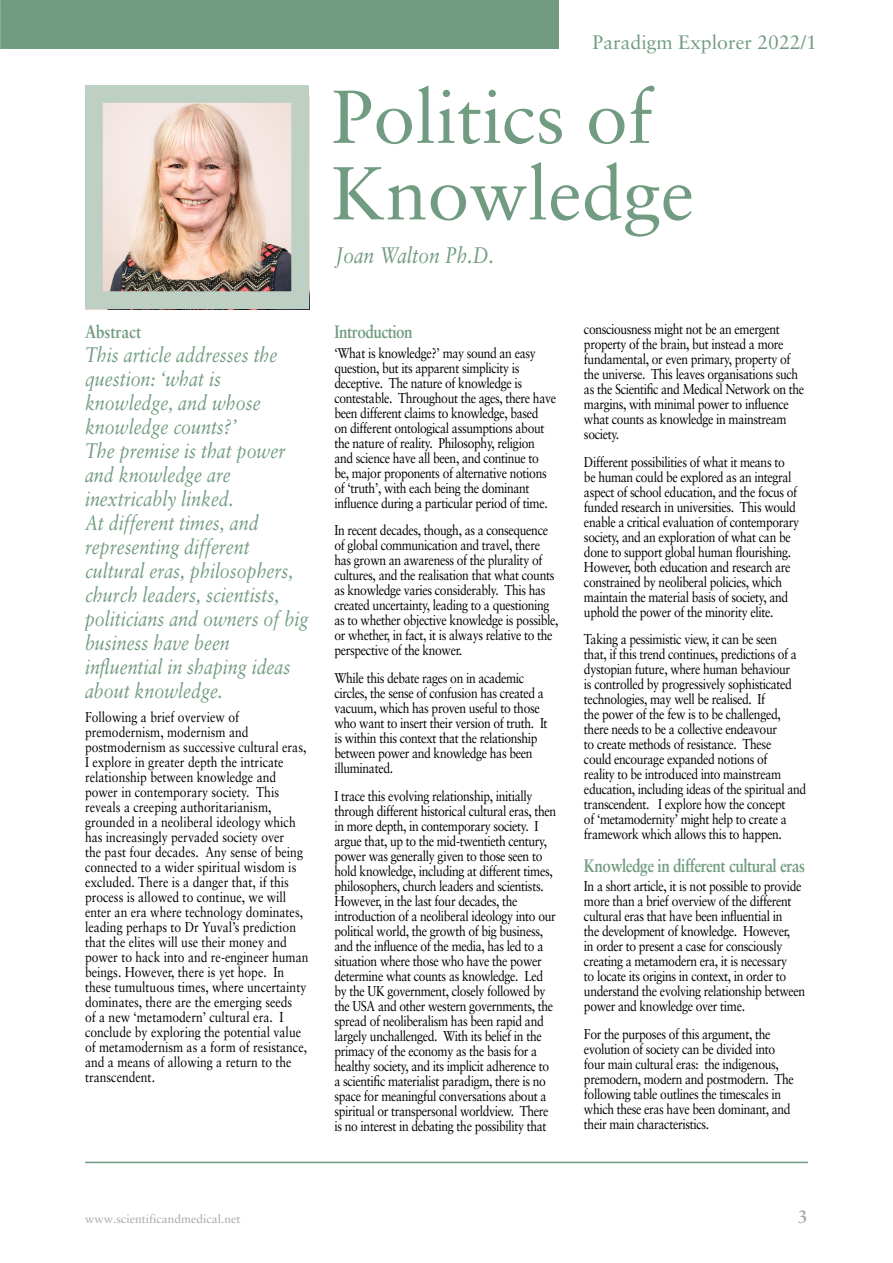
<style>
.page{position:relative;width:893px;height:1263px;background:#fff}
.page>*{position:absolute;margin:0;border:0;box-sizing:border-box;transform-origin:0 0}
.ART_0_Title{font:75px/76.5px "Sabon";color:#729c81}
.ART_2_Author{font:italic 22.5px "Sabon";color:#729c81;scale:.85 1}
.ART_3_Standfirst{font:italic 21px/24px "Sabon";color:#729c81;scale:.85 1}
.t1{font:19.5px "Sabon";color:#729c81}
.ART_4_Body_Sub{font:700 18px "Sabon";letter-spacing:-.03em;color:#729c81;scale:.85 1}
.ART_4_Body_Sub-2{font:700 18px "Sabon";color:#729c81;scale:.85 1}
.t2{font:700 18px "Sabon";color:#a8a9ad}
.t3{font:14.25px/15px "Sabon";letter-spacing:-.03em;color:#000;scale:.85 1}
.t4{font:14.25px/15px "Sabon";color:#000;scale:.85 1}
.t5{font:12px "Sabon";color:#a8a9ad}
</style>
<div class="page">
<div style="left:0;top:0;width:558px;height:49px;background:#729c81"></div>
<hr style="left:85px;top:1162px;width:723px;height:1px;background:#729c81">
<img style="left:104px;top:104px;width:186px;height:186px">
<div style="left:85px;top:85px;width:224px;height:224px;border:18px solid #bed0c3"></div>
<p class="ART_4_Body_Sub-2" style="left:85px;top:321px;width:67px">Abstract</p>
<p class="ART_3_Standfirst" style="left:85px;top:343px;width:264px">This article addresses the question: ‘what is knowledge, and whose knowledge counts?’<br>The premise is that power and knowledge are inextricably linked.<br>At different times, and representing different cultural eras, philosophers, church leaders, scientists, politicians and owners of big business have been influential in shaping ideas about knowledge.</p>
<p class="t4" style="left:85px;top:709px;width:264px">Following a brief overview of premodernism, modernism and postmodernism as successive cultural eras, I explore in greater depth the intricate relationship between knowledge and power in contemporary society. This reveals a creeping authoritarianism, grounded in a neoliberal ideology which has increasingly pervaded society over<br>the past four decades. Any sense of being connected to a wider spiritual wisdom is excluded. There is a danger that, if this process is allowed to continue, we will enter an era where technology dominates, leading perhaps to Dr Yuval’s prediction that the elites will use their money and power to hack into and re-engineer human beings. However, there is yet hope. In these tumultuous times, where uncertainty dominates, there are the emerging seeds<br>of a new ‘metamodern’ cultural era. I conclude by exploring the potential value of metamodernism as a form of resistance, and a means of allowing a return to the transcendent.</p>
<h3 class="t1" style="left:593px;top:31px;width:226px">Paradigm Explorer 2022/1</h3>
<p class="ART_0_Title" style="left:332px;top:78px;width:364px">Politics of<br>Knowledge</p>
<p class="ART_2_Author" style="left:336px;top:243px;width:188px">Joan Walton Ph.D.</p>
<p class="ART_4_Body_Sub" style="left:334px;top:321px;width:94px">Introduction</p>
<p class="t3" style="left:334px;top:345px;width:262px">‘What is knowledge?’ may sound an easy question, but its apparent simplicity is deceptive. The nature of knowledge is contestable. Throughout the ages, there have been different claims to knowledge, based<br>on different ontological assumptions about the nature of reality. Philosophy, religion and science have all been, and continue to be, major proponents of alternative notions of ‘truth’, with each being the dominant influence during a particular period of time.</p>
<p class="t3" style="left:334px;top:523px;width:265px">In recent decades, though, as a consequence of global communication and travel, there has grown an awareness of the plurality of cultures, and the realisation that what counts as knowledge varies considerably. This has created uncertainty, leading to a questioning as to whether objective knowledge is possible, or whether, in fact, it is always relative to the perspective of the knower.</p>
<p class="t3" style="left:334px;top:670px;width:252px">While this debate rages on in academic circles, the sense of confusion has created a vacuum, which has proven useful to those who want to insert their version of truth. It is within this context that the relationship between power and knowledge has been illuminated.</p>
<p class="t3" style="left:334px;top:788px;width:263px">I trace this evolving relationship, initially through different historical cultural eras, then in more depth, in contemporary society. I argue that, up to the mid-twentieth century, power was generally given to those seen to hold knowledge, including at different times, philosophers, church leaders and scientists.<br>However, in the last four decades, the introduction of a neoliberal ideology into our political world, the growth of big business, and the influence of the media, has led to a situation where those who have the power determine what counts as knowledge. Led by the UK government, closely followed by the USA and other western governments, the spread of neoliberalism has been rapid and largely unchallenged. With its belief in the primacy of the economy as the basis for a healthy society, and its implicit adherence to a scientific materialist paradigm, there is no space for meaningful conversations about a spiritual or transpersonal worldview. There is no interest in debating the possibility that</p>
<p class="t3" style="left:584px;top:321px;width:261px">consciousness might not be an emergent property of the brain, but instead a more fundamental, or even primary, property of the universe. This leaves organisations such as the Scientific and Medical Network on the margins, with minimal power to influence what counts as knowledge in mainstream society.</p>
<p class="t3" style="left:584px;top:454px;width:255px">Different possibilities of what it means to be human could be explored as an integral aspect of school education, and the focus of funded research in universities. This would enable a critical evaluation of contemporary society, and an exploration of what can be done to support global human flourishing.<br>However, both education and research are constrained by neoliberal policies, which maintain the material basis of society, and uphold the power of the minority elite.</p>
<p class="t3" style="left:584px;top:632px;width:263px">Taking a pessimistic view, it can be seen<br>that, if this trend continues, predictions of a dystopian future, where human behaviour<br>is controlled by progressively sophisticated technologies, may well be realised. If<br>the power of the few is to be challenged, there needs to be a collective endeavour<br>to create methods of resistance. These<br>could encourage expanded notions of<br>reality to be introduced into mainstream education, including ideas of the spiritual and transcendent. I explore how the concept<br>of ‘metamodernity’ might help to create a framework which allows this to happen.</p>
<p class="ART_4_Body_Sub" style="left:584px;top:854px;width:262px">Knowledge in different cultural eras</p>
<p class="t3" style="left:584px;top:878px;width:262px">In a short article, it is not possible to provide more than a brief overview of the different cultural eras that have been influential in<br>the development of knowledge. However,<br>in order to present a case for consciously creating a metamodern era, it is necessary<br>to locate its origins in context, in order to understand the evolving relationship between power and knowledge over time.</p>
<p class="t3" style="left:584px;top:1026px;width:249px">For the purposes of this argument, the evolution of society can be divided into four main cultural eras: the indigenous, premodern, modern and postmodern. The following table outlines the timescales in which these eras have been dominant, and their main characteristics.</p>
<p class="t5" style="left:85px;top:1212px;width:157px">www.scientificandmedical.net</p>
<p class="t2" style="left:798px;top:1206px;width:12px">3</p>
</div>
